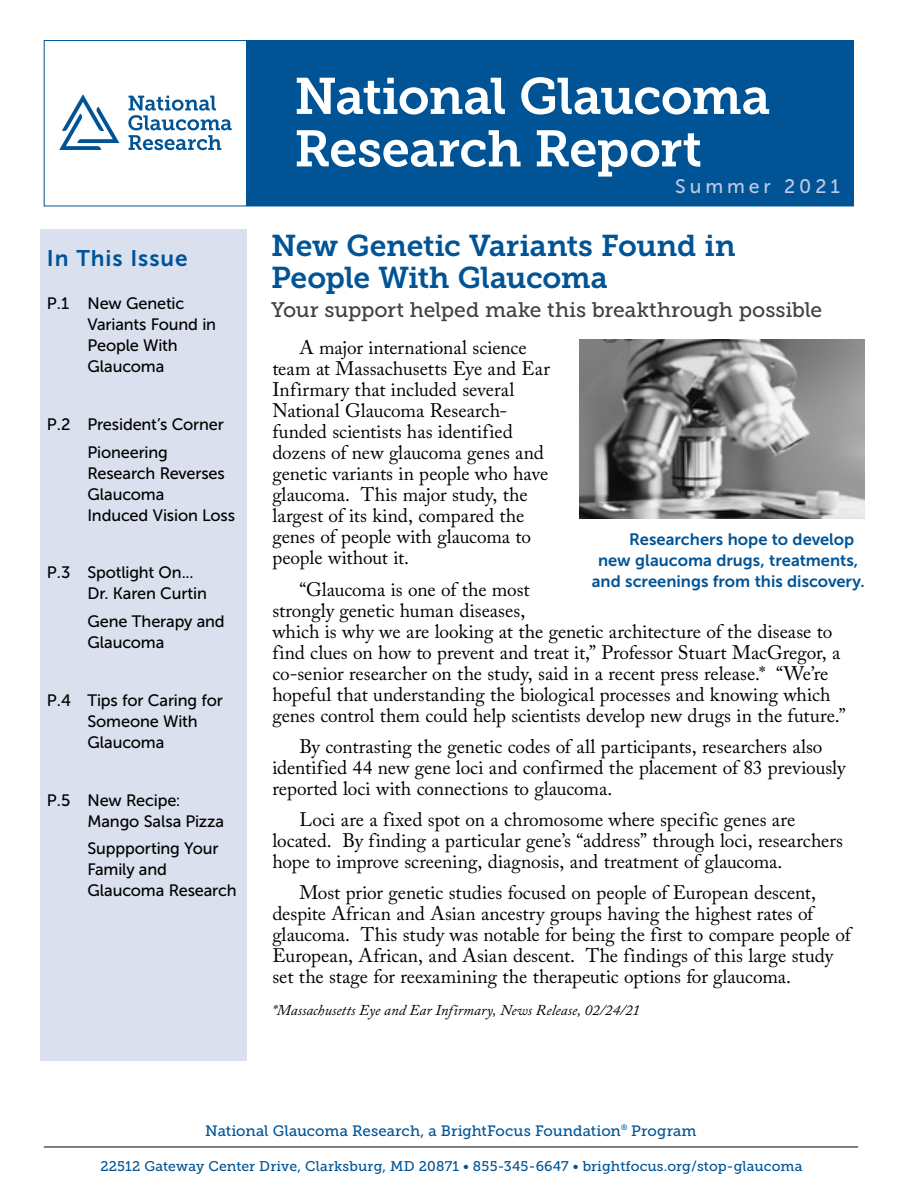
<style>
.page{position:relative;width:918px;height:1188px;background:#fff}
.page>*{position:absolute;margin:0;border:0;box-sizing:border-box;transform-origin:0 0}
.t1{font:51px/52.5px "Museo Slab 700";letter-spacing:-.015em;color:#fff}
.t2{font:30px/31.5px "Museo Slab 700";letter-spacing:-.01em;color:#005496}
.t3{font:22.5px "Museo Sans 700";letter-spacing:.04em;color:#005496}
.t4{font:21px "Museo Slab 500";letter-spacing:-.005em;color:#414042}
.t5{font:19.5px/21px "Adobe Caslon Pro";letter-spacing:-.005em;color:#000}
.t6{font:19.5px "Museo Sans 500";letter-spacing:.2em;color:#bec9e2}
.t7{font:16.5px/21px "Museo Sans 500";letter-spacing:-.01em;color:#000}
.t8{font:16.5px "Museo Sans 700";color:#005496}
.t9{font:15px "Museo Slab 500";letter-spacing:.005em;color:#005496}
.t10{font:italic 15px "Adobe Caslon Pro";letter-spacing:.005em;color:#000}
.t11{font:14.1px "Museo Slab 500";letter-spacing:.005em;color:#005496}
</style>
<div class="page">
<hr style="left:44px;top:1147px;width:814px;height:1px;background:#000">
<div style="left:246px;top:41px;width:608px;height:165px;background:#005496"></div>
<div style="left:44px;top:40px;width:810px;height:166px;border:1px solid #005496"></div>
<svg style="left:59px;top:94px;width:60px;height:56px"></svg>
<svg style="left:128px;top:96px;width:104px;height:54px"></svg>
<div style="left:40px;top:230px;width:207px;height:831px;background:#dbe0ee"></div>
<img style="left:580px;top:340px;width:284px;height:178px">
<h2 class="t3" style="left:47px;top:245px;width:142px">In This Issue</h2>
<p class="t7" style="left:87px;top:293px;width:130px;text-indent:-40px">P.1 New Genetic<br>Variants Found in<br>People With<br>Glaucoma</p>
<p class="t7" style="left:47px;top:414px;width:179px">P.2 President’s Corner</p>
<p class="t7" style="left:87px;top:442px;width:149px">Pioneering<br>Research Reverses<br>Glaucoma<br>Induced Vision Loss</p>
<p class="t7" style="left:87px;top:562px;width:121px;text-indent:-41px">P.3 Spotlight On...<br>Dr. Karen Curtin</p>
<p class="t7" style="left:87px;top:611px;width:139px">Gene Therapy and<br>Glaucoma</p>
<p class="t7" style="left:87px;top:690px;width:137px;text-indent:-40px">P.4 Tips for Caring for<br>Someone With<br>Glaucoma</p>
<p class="t7" style="left:87px;top:790px;width:138px;text-indent:-41px">P.5 New Recipe:<br>Mango Salsa Pizza</p>
<p class="t7" style="left:87px;top:838px;width:151px">Suppporting Your<br>Family and<br>Glaucoma Research</p>
<h1 class="t1" style="left:294px;top:70px;width:478px">National Glaucoma<br>Research Report</h1>
<p class="t6" style="left:675px;top:176px;width:166px">Summer 2021</p>
<h2 class="t2" style="left:271px;top:230px;width:466px">New Genetic Variants Found in<br>People With Glaucoma</h2>
<p class="t4" style="left:271px;top:298px;width:553px">Your support helped make this breakthrough possible</p>
<p class="t5" style="left:272px;top:337px;width:279px;text-indent:27px">A major international science team at Massachusetts Eye and Ear<br>Infirmary that included several<br>National Glaucoma Research&shy;funded scientists has identified dozens of new glaucoma genes and genetic variants in people who have glaucoma. This major study, the largest of its kind, compared the genes of people with glaucoma to people without it.</p>
<p class="t5" style="left:272px;top:578px;width:575px;text-indent:27px">“Glaucoma is one of the most<br>strongly genetic human diseases,<br>which is why we are looking at the genetic architecture of the disease to find clues on how to prevent and treat it,” Professor Stuart MacGregor, a co-senior researcher on the study, said in a recent press release.* “We’re hopeful that understanding the biological processes and knowing which genes control them could help scientists develop new drugs in the future.”</p>
<p class="t5" style="left:272px;top:736px;width:575px;text-indent:27px">By contrasting the genetic codes of all participants, researchers also identified 44 new gene loci and confirmed the placement of 83 previously reported loci with connections to glaucoma.</p>
<p class="t5" style="left:272px;top:809px;width:572px;text-indent:27px">Loci are a fixed spot on a chromosome where specific genes are located. By finding a particular gene’s “address” through loci, researchers hope to improve screening, diagnosis, and treatment of glaucoma.</p>
<p class="t5" style="left:272px;top:882px;width:580px;text-indent:27px">Most prior genetic studies focused on people of European descent, despite African and Asian ancestry groups having the highest rates of glaucoma. This study was notable for being the first to compare people of European, African, and Asian descent. The findings of this large study set the stage for reexamining the therapeutic options for glaucoma.</p>
<p class="t10" style="left:272px;top:1001px;width:369px">*Massachusetts Eye and Ear Infirmary, News Release, 02/24/21</p>
<p class="t8" style="left:629px;top:531px;width:226px">Researchers hope to develop</p>
<p class="t8" style="left:598px;top:552px;width:262px">new glaucoma drugs, treatments,</p>
<p class="t8" style="left:592px;top:573px;width:274px">and screenings from this discovery.</p>
<p class="t9" style="left:205px;top:1122px;width:493px">National Glaucoma Research, a BrightFocus Foundation<sup>®</sup> Program</p>
<p class="t11" style="left:100px;top:1158px;width:704px">22512 Gateway Center Drive, Clarksburg, MD 20871 • 855-345-6647 • brightfocus.org/stop-glaucoma</p>
</div>
